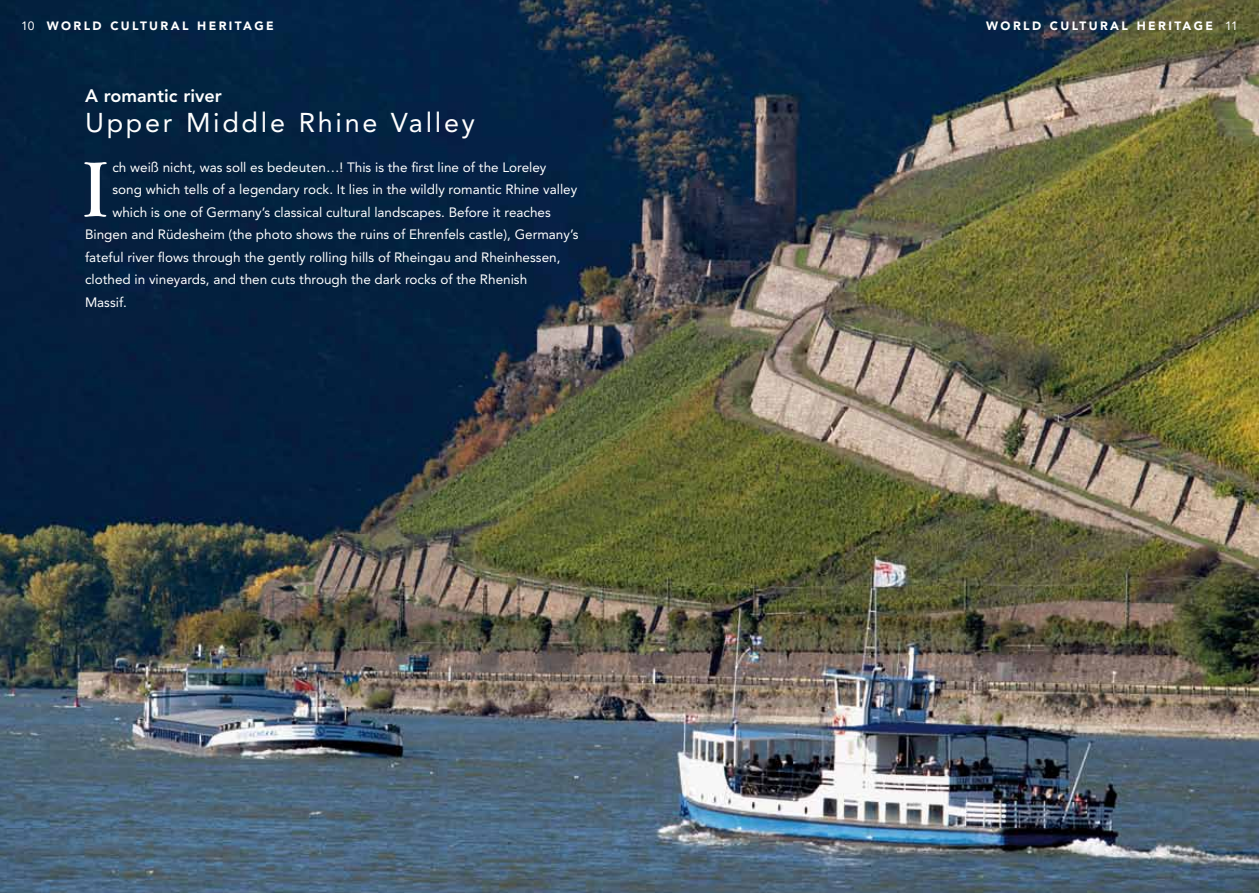
<style>
.page{position:relative;width:1259px;height:893px;background:#fff}
.page>*{position:absolute;margin:0;border:0;box-sizing:border-box;transform-origin:0 0}
.t1{font:700 75.3px "Lingwood Serial";color:#fff;scale:.8 1}
.t2{font:27px "Avenir";letter-spacing:.1em;color:#fff}
.t3{font:800 18px "Avenir";color:#fff}
.t4{font:13.5px "Avenir";color:#fff}
.t5{font:900 12px "Avenir";letter-spacing:.2em;color:#fff}
.t6{font:12px "Avenir";color:#fff}
.s1{font-weight:400}
</style>
<div class="page">
<img style="left:0;top:0;width:1259px;height:893px">
<p class="t5" style="left:21px;top:19px;width:63px"><span class="s1">10</span> WORLD</p>
<p class="t5" style="left:110px;top:19px;width:50px">CULTURAL</p>
<p class="t5" style="left:197px;top:19px;width:57px">HERITAGe</p>
<p class="t5" style="left:986px;top:19px;width:37px">WORLD</p>
<p class="t5" style="left:1050px;top:19px;width:50px">CULTURAL</p>
<p class="t5" style="left:1136px;top:19px;width:57px">HERITAGe</p>
<p class="t6" style="left:1225px;top:19px;width:14px">11</p>
<h3 class="t3" style="left:85px;top:85px;width:138px">A romantic river</h3>
<h2 class="t2" style="left:85px;top:107px;width:391px">Upper Middle Rhine Valley</h2>
<h1 class="t1" style="left:84px;top:140px;width:29px">I</h1>
<p class="t4" style="left:112px;top:159px;width:435px">ch weiß nicht, was soll es bedeuten…! This is the first line of the Loreley</p>
<p class="t4" style="left:112px;top:182px;width:466px">song which tells of a legendary rock. It lies in the wildly romantic Rhine valley</p>
<p class="t4" style="left:112px;top:204px;width:440px">which is one of Germany’s classical cultural landscapes. Before it reaches</p>
<p class="t4" style="left:85px;top:227px;width:495px">Bingen and Rüdesheim (the photo shows the ruins of Ehrenfels castle), Germany’s</p>
<p class="t4" style="left:85px;top:249px;width:477px">fateful river flows through the gently rolling hills of Rheingau and Rheinhessen,</p>
<p class="t4" style="left:85px;top:272px;width:444px">clothed in vineyards, and then cuts through the dark rocks of the Rhenish</p>
<p class="t4" style="left:85px;top:294px;width:43px">Massif.</p>
</div>
